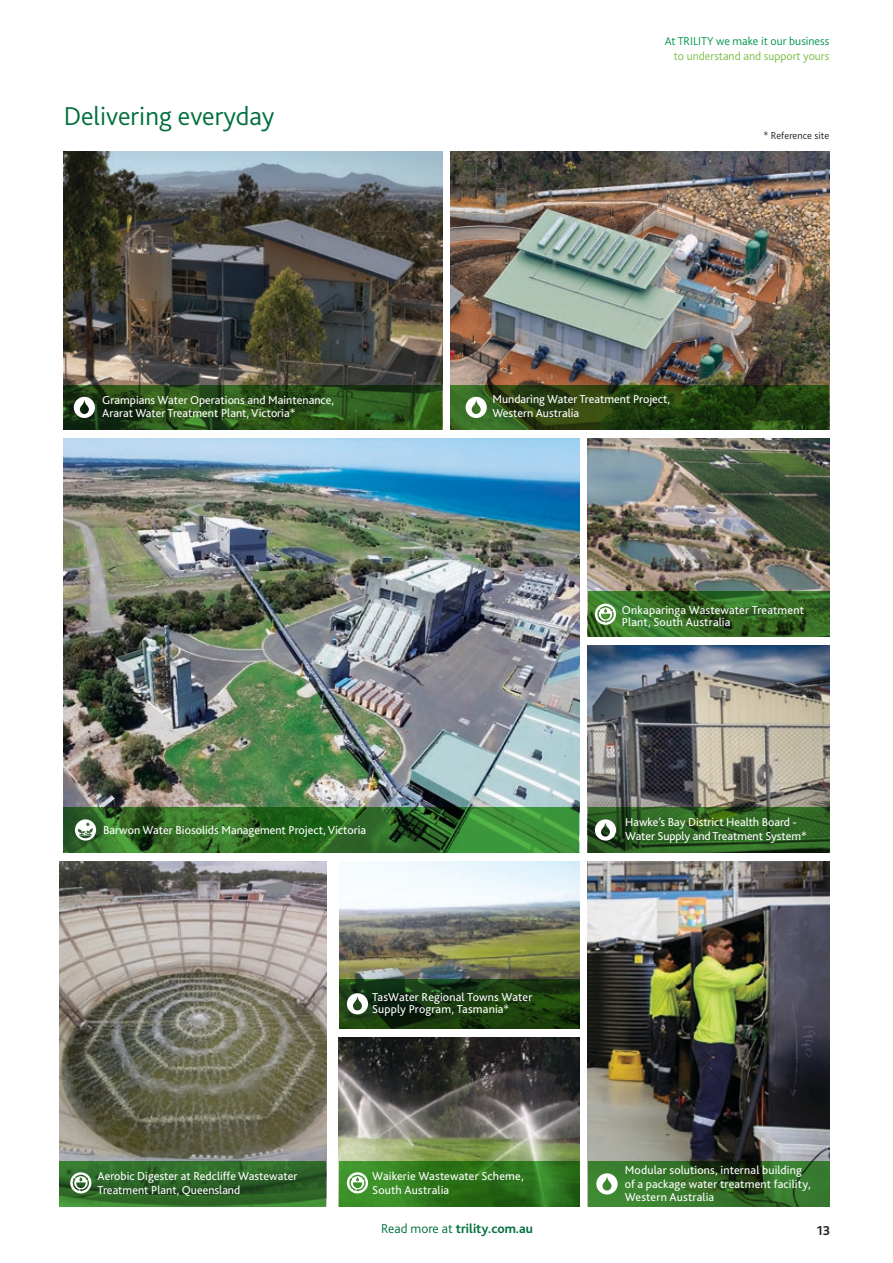
<style>
.page{position:relative;width:893px;height:1263px;background:#fff}
.page>*{position:absolute;margin:0;border:0;box-sizing:border-box;transform-origin:0 0}
.t1{font:300 27px "Bliss 2";color:#00703c}
.t2{font:700 13.5px "Bliss 2";color:#00703c}
.t3{font:700 13.5px "Bliss 2";color:#231f20}
.Foot_Note{font:12px/13.5px "Bliss 2";color:#fff}
.Bullets{font:12px/13.5px "Bliss 2";letter-spacing:-.005em;color:#fff}
.t4{font:300 12px "Bliss 2";color:#00954c}
.t5{font:300 12px "Bliss 2";color:#77bd43}
.t6{font:300 10.5px "Bliss 2";color:#231f20}
.s1{font-weight:300}
</style>
<div class="page">
<img style="left:59px;top:861px;width:267px;height:300px">
<svg style="left:59px;top:1161px;width:267px;height:45px;background:#2e6728"></svg>
<img style="left:588px;top:861px;width:241px;height:300px">
<svg style="left:588px;top:1161px;width:241px;height:45px;background:#326c27"></svg>
<svg style="left:596px;top:1173px;width:22px;height:21px"></svg>
<img style="left:64px;top:439px;width:515px;height:368px">
<svg style="left:64px;top:807px;width:515px;height:45px;background:#307028"></svg>
<svg style="left:75px;top:819px;width:21px;height:21px"></svg>
<img style="left:588px;top:646px;width:241px;height:161px">
<svg style="left:588px;top:807px;width:241px;height:45px;background:#2d5f21"></svg>
<img style="left:339px;top:861px;width:240px;height:118px">
<svg style="left:339px;top:979px;width:240px;height:50px;background:#18380f"></svg>
<img style="left:339px;top:1038px;width:240px;height:123px">
<svg style="left:339px;top:1161px;width:240px;height:45px;background:#30791e"></svg>
<img style="left:588px;top:439px;width:241px;height:153px">
<svg style="left:588px;top:592px;width:241px;height:45px;background:#346923"></svg>
<svg style="left:595px;top:604px;width:21px;height:21px"></svg>
<img style="left:64px;top:151px;width:378px;height:234px">
<svg style="left:64px;top:385px;width:378px;height:44px;background:#284d18"></svg>
<svg style="left:74px;top:397px;width:21px;height:21px"></svg>
<img style="left:451px;top:151px;width:378px;height:234px">
<svg style="left:451px;top:385px;width:378px;height:44px;background:#264312"></svg>
<svg style="left:466px;top:397px;width:21px;height:21px"></svg>
<svg style="left:347px;top:993px;width:21px;height:21px"></svg>
<svg style="left:595px;top:819px;width:21px;height:21px"></svg>
<svg style="left:347px;top:1172px;width:21px;height:21px"></svg>
<svg style="left:70px;top:1172px;width:21px;height:21px"></svg>
<p class="t1" style="left:64px;top:99px;width:212px">Delivering everyday</p>
<p class="t4" style="left:665px;top:33px;width:166px">At TRILITY we make it our business</p>
<p class="t5" style="left:674px;top:48px;width:157px">to understand and support yours</p>
<p class="t6" style="left:764px;top:129px;width:67px">* Reference site</p>
<p class="Foot_Note" style="left:102px;top:393px;width:233px">Grampians Water Operations and Maintenance,<br>Ararat Water Treatment Plant, Victoria*</p>
<p class="Foot_Note" style="left:492px;top:392px;width:179px">Mundaring Water Treatment Project,<br>Western Australia</p>
<p class="Foot_Note" style="left:622px;top:603px;width:184px;line-height:12px">Onkaparinga Wastewater Treatment<br>Plant, South Australia</p>
<p class="Foot_Note" style="left:103px;top:822px;width:265px">Barwon Water Biosolids Management Project, Victoria</p>
<p class="Bullets" style="left:625px;top:815px;width:183px">Hawke’s Bay District Health Board -<br>Water Supply and Treatment System*</p>
<p class="Foot_Note" style="left:372px;top:991px;width:162px;line-height:12px">TasWater Regional Towns Water<br>Supply Program, Tasmania*</p>
<p class="Foot_Note" style="left:98px;top:1169px;width:201px">Aerobic Digester at Redcliffe Wastewater<br>Treatment Plant, Queensland</p>
<p class="Foot_Note" style="left:625px;top:1163px;width:188px">Modular solutions, internal building of a package water treatment facility,<br>Western Australia</p>
<p class="Bullets" style="left:372px;top:1169px;width:153px">Waikerie Wastewater Scheme,<br>South Australia</p>
<p class="t2" style="left:381px;top:1220px;width:153px"><span class="s1">Read more at</span> trility.com.au</p>
<p class="t3" style="left:817px;top:1222px;width:15px">13</p>
</div>
